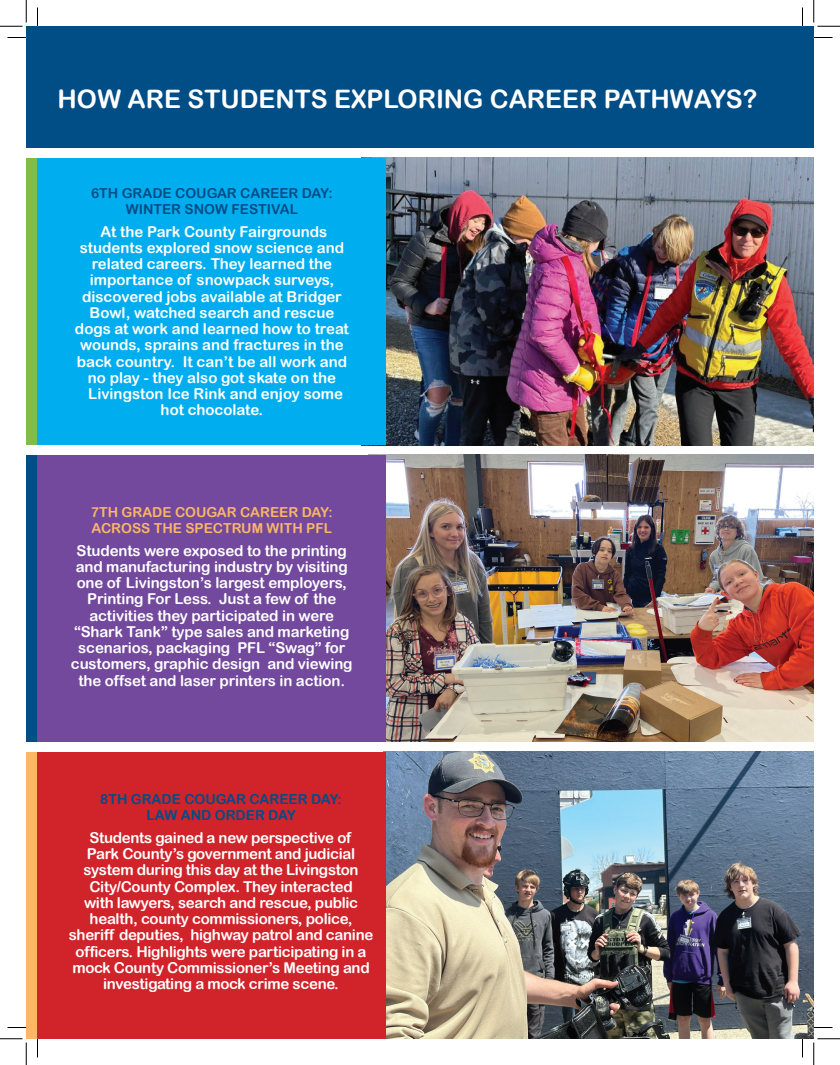
<style>
.page{position:relative;width:840px;height:1065px;background:#fff}
.page>*{position:absolute;margin:0;border:0;box-sizing:border-box;transform-origin:0 0}
.t1{font:25.5px "Arial Rounded MT Bold";color:#fff}
.t2{font:15px/16.2px "Arial Rounded MT Bold";letter-spacing:-.01em;color:#fff;text-align:center}
.t3{font:13.75px/16.2px "Arial Rounded MT Bold";color:#014d86;text-align:center}
.t4{font:13.75px/16.2px "Arial Rounded MT Bold";color:#fbb667}
.s1{font-size:43.62px;color:#fbb667}
</style>
<div class="page">
<div style="left:26px;top:26px;width:788px;height:122px;background:#014d86"></div>
<img style="left:386px;top:752px;width:427px;height:287px">
<img style="left:386px;top:455px;width:428px;height:287px">
<div style="left:26px;top:455px;width:12px;height:287px;background:#014d86"></div>
<div style="left:26px;top:158px;width:12px;height:287px;background:#7fbd48"></div>
<div style="left:26px;top:752px;width:12px;height:287px;background:#fbb667"></div>
<img style="left:386px;top:158px;width:428px;height:287px">
<div style="left:38px;top:455px;width:348px;height:287px;background:#72499d"></div>
<div style="left:38px;top:158px;width:348px;height:287px;background:#00aeef"></div>
<div style="left:38px;top:752px;width:348px;height:287px;background:#d1232a"></div>
<svg style="left:8px;top:37px;width:18px;height:1px"></svg>
<svg style="left:814px;top:37px;width:18px;height:1px"></svg>
<svg style="left:8px;top:1027px;width:18px;height:1px"></svg>
<svg style="left:814px;top:1027px;width:18px;height:1px"></svg>
<svg style="left:37px;top:8px;width:1px;height:18px"></svg>
<svg style="left:37px;top:1039px;width:1px;height:19px"></svg>
<svg style="left:802px;top:8px;width:1px;height:18px"></svg>
<svg style="left:802px;top:1039px;width:1px;height:19px"></svg>
<svg style="left:0;top:0;width:27px;height:27px"></svg>
<svg style="left:0;top:1039px;width:27px;height:26px"></svg>
<svg style="left:814px;top:0;width:26px;height:27px"></svg>
<svg style="left:814px;top:1039px;width:26px;height:26px"></svg>
<h1 class="t1" style="left:13px;top:84px;width:745px"><span class="s1">:</span> HOW ARE STUDENTS EXPLORING CAREER PATHWAYS?</h1>
<p class="t3" style="left:91px;top:185px;width:243px">6TH GRADE COUGAR CAREER DAY:<br>WINTER SNOW FESTIVAL</p>
<p class="t2" style="left:75px;top:223px;width:276px">At the Park County Fairgrounds students explored snow science and related careers. They learned the importance of snowpack surveys, discovered jobs available at Bridger<br>Bowl, watched search and rescue dogs at work and learned how to treat wounds, sprains and fractures in the back country. It can’t be all work and no play - they also got skate on the<br>Livingston Ice Rink and enjoy some hot chocolate.</p>
<p class="t4" style="left:91px;top:504px;width:243px">7TH GRADE COUGAR CAREER DAY:<br>ACROSS THE SPECTRUM WITH PFL</p>
<p class="t2" style="left:71px;top:542px;width:283px">Students were exposed to the printing and manufacturing industry by visiting one of Livingston’s largest employers, Printing For Less. Just a few of the activities they participated in were “Shark Tank” type sales and marketing scenarios, packaging PFL “Swag” for customers, graphic design and viewing the offset and laser printers in action.</p>
<p class="t3" style="left:100px;top:791px;width:243px">8TH GRADE COUGAR CAREER DAY:<br>LAW AND ORDER DAY</p>
<p class="t2" style="left:69px;top:829px;width:306px">Students gained a new perspective of<br>Park County’s government and judicial system during this day at the Livingston City/County Complex. They interacted<br>with lawyers, search and rescue, public health, county commissioners, police, sheriff deputies, highway patrol and canine officers. Highlights were participating in a mock County Commissioner’s Meeting and investigating a mock crime scene.</p>
</div>
